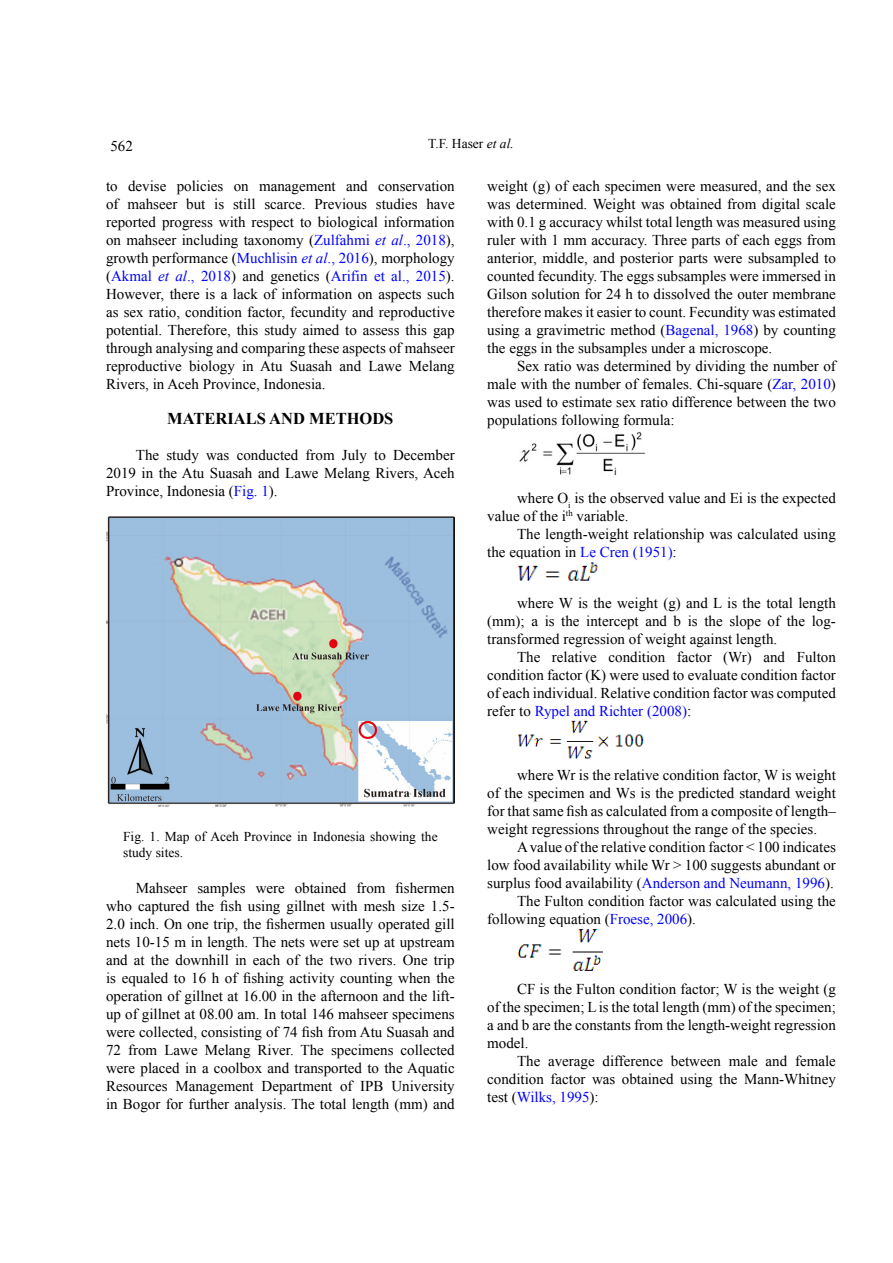
<style>
.page{position:relative;width:893px;height:1263px;background:#fff}
.page>*{position:absolute;margin:0;border:0;box-sizing:border-box;transform-origin:0 0}
.t1{font:700 16.5px "Times New Roman";color:#000}
.t2{font:15px/18px "Times New Roman";color:#000;text-align:justify}
.t3{font:13.5px/16.2px "Times New Roman";color:#000}
.s1{font-style:italic}
.s2{color:#00f}
.s3{font-style:italic;color:#00f}
</style>
<div class="page">
<img style="left:106px;top:517px;width:349px;height:289px">
<img style="left:519px;top:432px;width:127px;height:44px">
<img style="left:517px;top:562px;width:81px;height:19px">
<img style="left:517px;top:720px;width:126px;height:39px">
<img style="left:518px;top:929px;width:85px;height:42px">
<p class="t3" style="left:428px;top:135px;width:87px">T.F. Haser <span class="s1">et al.</span></p>
<p class="t2" style="left:110px;top:137px;width:24px">562</p>
<p class="t2" style="left:106px;top:177px;width:350px">to devise policies on management and conservation of mahseer but is still scarce. Previous studies have reported progress with respect to biological information on mahseer including taxonomy (<span class="s2">Zulfahmi</span> <span class="s3">et al</span><span class="s2">., 2018</span>), growth performance (<span class="s2">Muchlisin</span> <span class="s3">et al</span><span class="s2">., 2016</span>), morphology (<span class="s2">Akmal</span> <span class="s3">et al</span><span class="s2">., 2018</span>) and genetics (<span class="s2">Arifin et al., 2015</span>).<br>However, there is a lack of information on aspects such as sex ratio, condition factor, fecundity and reproductive potential. Therefore, this study aimed to assess this gap through analysing and comparing these aspects of mahseer reproductive biology in Atu Suasah and Lawe Melang Rivers, in Aceh Province, Indonesia.</p>
<p class="t1" style="left:167px;top:407px;width:228px">MATERIALS AND METHODS</p>
<p class="t2" style="left:106px;top:445px;width:350px;text-indent:30px">The study was conducted from July to December 2019 in the Atu Suasah and Lawe Melang Rivers, Aceh Province, Indonesia (<span class="s2">Fig. 1</span>).</p>
<p class="t2" style="left:487px;top:177px;width:350px">weight (g) of each specimen were measured, and the sex was determined. Weight was obtained from digital scale with 0.1 g accuracy whilst total length was measured using ruler with 1 mm accuracy. Three parts of each eggs from anterior, middle, and posterior parts were subsampled to counted fecundity. The eggs subsamples were immersed in Gilson solution for 24 h to dissolved the outer membrane therefore makes it easier to count. Fecundity was estimated using a gravimetric method (<span class="s2">Bagenal, 1968</span>) by counting the eggs in the subsamples under a microscope.</p>
<p class="t2" style="left:487px;top:357px;width:350px;text-indent:30px">Sex ratio was determined by dividing the number of male with the number of females. Chi-square (<span class="s2">Zar, 2010</span>) was used to estimate sex ratio difference between the two populations following formula:</p>
<p class="t2" style="left:487px;top:488px;width:350px;text-indent:30px">where O<sub>i</sub> is the observed value and Ei is the expected value of the i<sup>th</sup> variable.</p>
<p class="t2" style="left:487px;top:524px;width:350px;text-indent:30px">The length-weight relationship was calculated using the equation in <span class="s2">Le Cren (1951)</span>:</p>
<p class="t2" style="left:487px;top:594px;width:350px;text-indent:30px">where W is the weight (g) and L is the total length (mm); a is the intercept and b is the slope of the log&shy;transformed regression of weight against length.</p>
<p class="t2" style="left:487px;top:648px;width:350px;text-indent:30px">The relative condition factor (Wr) and Fulton condition factor (K) were used to evaluate condition factor of each individual. Relative condition factor was computed refer to <span class="s2">Rypel and Richter (2008)</span>:</p>
<p class="t3" style="left:123px;top:828px;width:316px">Fig. 1. Map of Aceh Province in Indonesia showing the study sites.</p>
<p class="t2" style="left:106px;top:878px;width:350px;text-indent:30px">Mahseer samples were obtained from fishermen who captured the fish using gillnet with mesh size 1.5- 2.0 inch. On one trip, the fishermen usually operated gill nets 10-15 m in length. The nets were set up at upstream and at the downhill in each of the two rivers. One trip is equaled to 16 h of fishing activity counting when the operation of gillnet at 16.00 in the afternoon and the lift&shy;up of gillnet at 08.00 am. In total 146 mahseer specimens were collected, consisting of 74 fish from Atu Suasah and 72 from Lawe Melang River. The specimens collected were placed in a coolbox and transported to the Aquatic Resources Management Department of IPB University in Bogor for further analysis. The total length (mm) and</p>
<p class="t2" style="left:487px;top:766px;width:350px;text-indent:30px">where Wr is the relative condition factor, W is weight of the specimen and Ws is the predicted standard weight for that same fish as calculated from a composite of length– weight regressions throughout the range of the species.</p>
<p class="t2" style="left:517px;top:838px;width:320px">A value of the relative condition factor &lt; 100 indicates</p>
<p class="t2" style="left:487px;top:856px;width:350px">low food availability while Wr &gt; 100 suggests abundant or</p>
<p class="t2" style="left:487px;top:874px;width:348px">surplus food availability (<span class="s2">Anderson and Neumann, 1996</span>).</p>
<p class="t2" style="left:517px;top:892px;width:320px">The Fulton condition factor was calculated using the</p>
<p class="t2" style="left:487px;top:910px;width:210px">following equation (<span class="s2">Froese, 2006</span>).</p>
<p class="t2" style="left:487px;top:979px;width:350px;text-indent:30px">CF is the Fulton condition factor; W is the weight (g of the specimen; L is the total length (mm) of the specimen; a and b are the constants from the length-weight regression model.</p>
<p class="t2" style="left:487px;top:1051px;width:350px;text-indent:30px">The average difference between male and female condition factor was obtained using the Mann-Whitney test (<span class="s2">Wilks, 1995</span>):</p>
</div>
